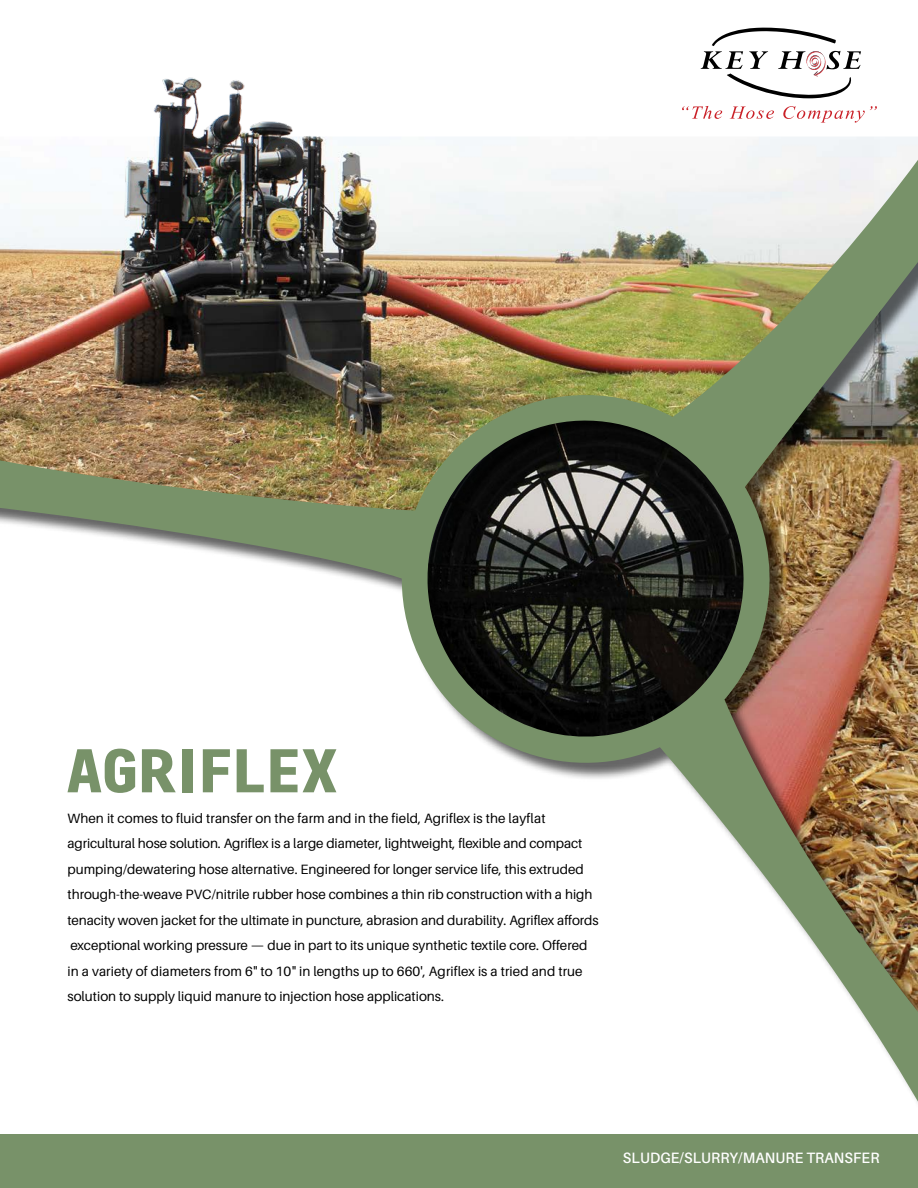
<style>
.page{position:relative;width:918px;height:1188px;background:#fff}
.page>*{position:absolute;margin:0;border:0;box-sizing:border-box;transform-origin:0 0}
.t1{font:700 63px "Freeroad";color:#789269;scale:1.1 1}
.t2{font:600 15px "Aileron";letter-spacing:.01em;color:#fff;scale:.95 1}
.t3{font:13.5px/25.5px "Aileron";color:#000}
</style>
<div class="page">
<img style="left:0;top:68px;width:918px;height:1120px">
<svg style="left:701px;top:28px;width:160px;height:70px"></svg>
<svg style="left:682px;top:106px;width:40px;height:13px"></svg>
<svg style="left:730px;top:106px;width:44px;height:13px"></svg>
<svg style="left:783px;top:106px;width:94px;height:17px"></svg>
<h1 class="t1" style="left:68px;top:734px;width:248px">AGRIFLEX</h1>
<p class="t3" style="left:68px;top:805px;width:533px">When it comes to fluid transfer on the farm and in the field, Agriflex is the layflat agricultural hose solution. Agriflex is a large diameter, lightweight, flexible and compact pumping/dewatering hose alternative. Engineered for longer service life, this extruded through-the-weave PVC/nitrile rubber hose combines a thin rib construction with a high tenacity woven jacket for the ultimate in puncture, abrasion and durability. Agriflex affords exceptional working pressure — due in part to its unique synthetic textile core. Offered in a variety of diameters from 6" to 10" in lengths up to 660', Agriflex is a tried and true solution to supply liquid manure to injection hose applications.</p>
<p class="t2" style="left:623px;top:1150px;width:271px">SLUDGE/SLURRY/MANURE TRANSFER</p>
</div>
